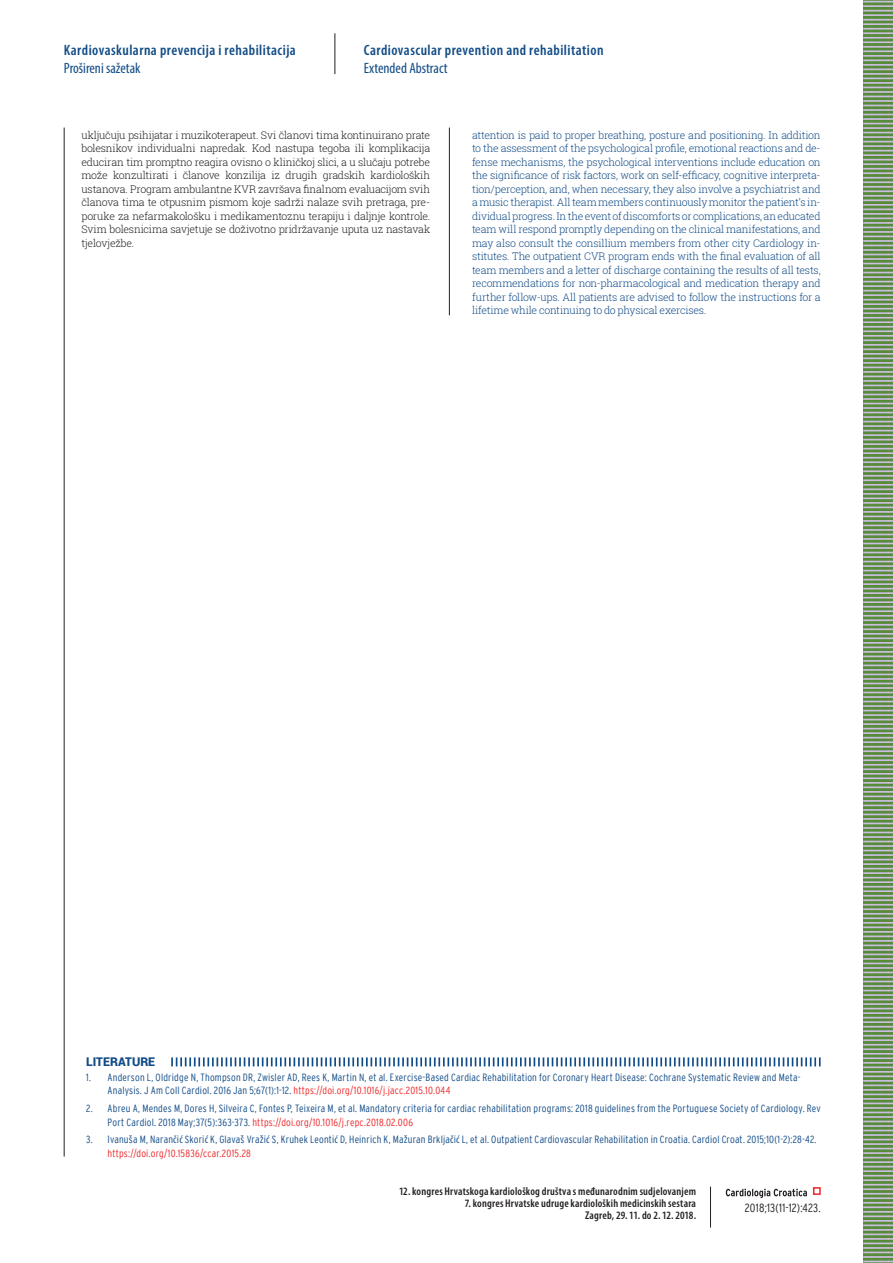
<style>
.page{position:relative;width:893px;height:1263px;background:#fff}
.page>*{position:absolute;margin:0;border:0;box-sizing:border-box;transform-origin:0 0}
.t1{font:600 condensed 15px "Myriad Pro";letter-spacing:.03em;color:#124c87}
.t2{font:condensed 15px "Myriad Pro";color:#124c87}
.t3{font:300 condensed 12px "Interstate";letter-spacing:.02em;color:#231f20}
.t4{font:900 12px "Roboto";color:#124c87}
.t5{font:600 condensed 11.25px/12px "Myriad Pro";letter-spacing:.015em;color:#231f20;text-align:right}
.t6{font:300 10.5px/13.5px "Roboto Slab";letter-spacing:-.02em;color:#124c87;text-align:justify}
.t7{font:300 condensed 10.5px/13.5px "Interstate";letter-spacing:.02em;color:#124c87}
.t8{font:300 10.5px/13.5px "Roboto Slab";letter-spacing:-.02em;color:#231f20;text-align:justify}
.s1{color:#ee2629}
.s2{font-family:"Myriad Pro";font-weight:400;font-size:11.25px}
</style>
<div class="page">
<svg style="left:726px;top:1188px;width:81px;height:10px"></svg>
<div style="left:813px;top:1187px;width:8px;height:8px;border:2px solid #ee2629"></div>
<hr style="left:710px;top:1187px;width:1px;height:40px;background:#231f20">
<hr style="left:335px;top:33px;width:1px;height:41px;background:#1f2020">
<svg style="left:863px;top:0;width:30px;height:1263px;background:#809d75"></svg>
<svg style="left:171px;top:1057px;width:650px;height:9px"></svg>
<hr style="left:64px;top:128px;width:1px;height:1028px;background:#231f20">
<hr style="left:449px;top:128px;width:1px;height:187px;background:#231f20">
<h1 class="t1" style="left:64px;top:42px;width:234px">Kardiovaskularna prevencija i rehabilitacija</h1>
<h1 class="t2" style="left:64px;top:59px;width:78px">Prošireni sažetak</h1>
<h1 class="t1" style="left:364px;top:42px;width:241px">Cardiovascular prevention and rehabilitation</h1>
<h1 class="t2" style="left:364px;top:59px;width:85px">Extended Abstract</h1>
<p class="t8" style="left:81px;top:128px;width:350px">uključuju psihijatar i muzikoterapeut. Svi članovi tima kontinuirano prate bolesnikov individualni napredak. Kod nastupa tegoba ili komplikacija educiran tim promptno reagira ovisno o kliničkoj slici, a u slučaju potrebe može konzultirati i članove konzilija iz drugih gradskih kardioloških ustanova. Program ambulantne KVR završava finalnom evaluacijom svih članova tima te otpusnim pismom koje sadrži nalaze svih pretraga, pre&shy;poruke za nefarmakološku i medikamentoznu terapiju i daljnje kontrole.<br>Svim bolesnicima savjetuje se doživotno pridržavanje uputa uz nastavak tjelovježbe.</p>
<p class="t6" style="left:472px;top:128px;width:350px">attention is paid to proper breathing, posture and positioning. In addition to the assessment of the psychological profile, emotional reactions and de&shy;fense mechanisms, the psychological interventions include education on the significance of risk factors, work on self-efficacy, cognitive interpreta&shy;tion/perception, and, when necessary, they also involve a psychiatrist and a music therapist. All team members continuously monitor the patient’s in&shy;dividual progress. In the event of discomforts or complications, an educated team will respond promptly depending on the clinical manifestations, and may also consult the consillium members from other city Cardiology in&shy;stitutes. The outpatient CVR program ends with the final evaluation of all team members and a letter of discharge containing the results of all tests, recommendations for non-pharmacological and medication therapy and further follow-ups. All patients are advised to follow the instructions for a lifetime while continuing to do physical exercises.</p>
<p class="t4" style="left:86px;top:1054px;width:69px">LITERATURE</p>
<p class="t7" style="left:108px;top:1070px;width:694px;text-indent:-21px">1. Anderson L, Oldridge N, Thompson DR, Zwisler AD, Rees K, Martin N, et al. Exercise-Based Cardiac Rehabilitation for Coronary Heart Disease: Cochrane Systematic Review and Meta-<br>Analysis. J Am Coll Cardiol. 2016 Jan 5;67(1):1-12. <span class="s1">https://doi.org/10.1016/j.jacc.2015.10.044</span></p>
<p class="t7" style="left:108px;top:1101px;width:715px;text-indent:-21px">2. Abreu A, Mendes M, Dores H, Silveira C, Fontes P, Teixeira M, et al. Mandatory criteria for cardiac rehabilitation programs: 2018 guidelines from the Portuguese Society of Cardiology. Rev<br>Port Cardiol. 2018 May;37(5):363-373. <span class="s1">https://doi.org/10.1016/j.repc.2018.02.006</span></p>
<p class="t7" style="left:108px;top:1133px;width:710px;text-indent:-21px">3. Ivanuša M, Naran<span class="s2">č</span>i<span class="s2">ć</span> Skori<span class="s2">ć</span> K, Glavaš Vraži<span class="s2">ć</span> S, Kruhek Leonti<span class="s2">ć</span> D, Heinrich K, Mažuran Brklja<span class="s2">č</span>i<span class="s2">ć</span> L, et al. Outpatient Cardiovascular Rehabilitation in Croatia. Cardiol Croat. 2015;10(1-2):28-42. <span class="s1">https://doi.org/10.15836/ccar.2015.28</span></p>
<p class="t5" style="left:399px;top:1185px;width:299px">12. kongres Hrvatskoga kardiološkog društva s međunarodnim sudjelovanjem</p>
<p class="t5" style="left:465px;top:1197px;width:233px">7. kongres Hrvatske udruge kardioloških medicinskih sestara<br>Zagreb, 29. 11. do 2. 12. 2018.</p>
<p class="t3" style="left:745px;top:1201px;width:77px">2018;13(11-12):423.</p>
</div>
